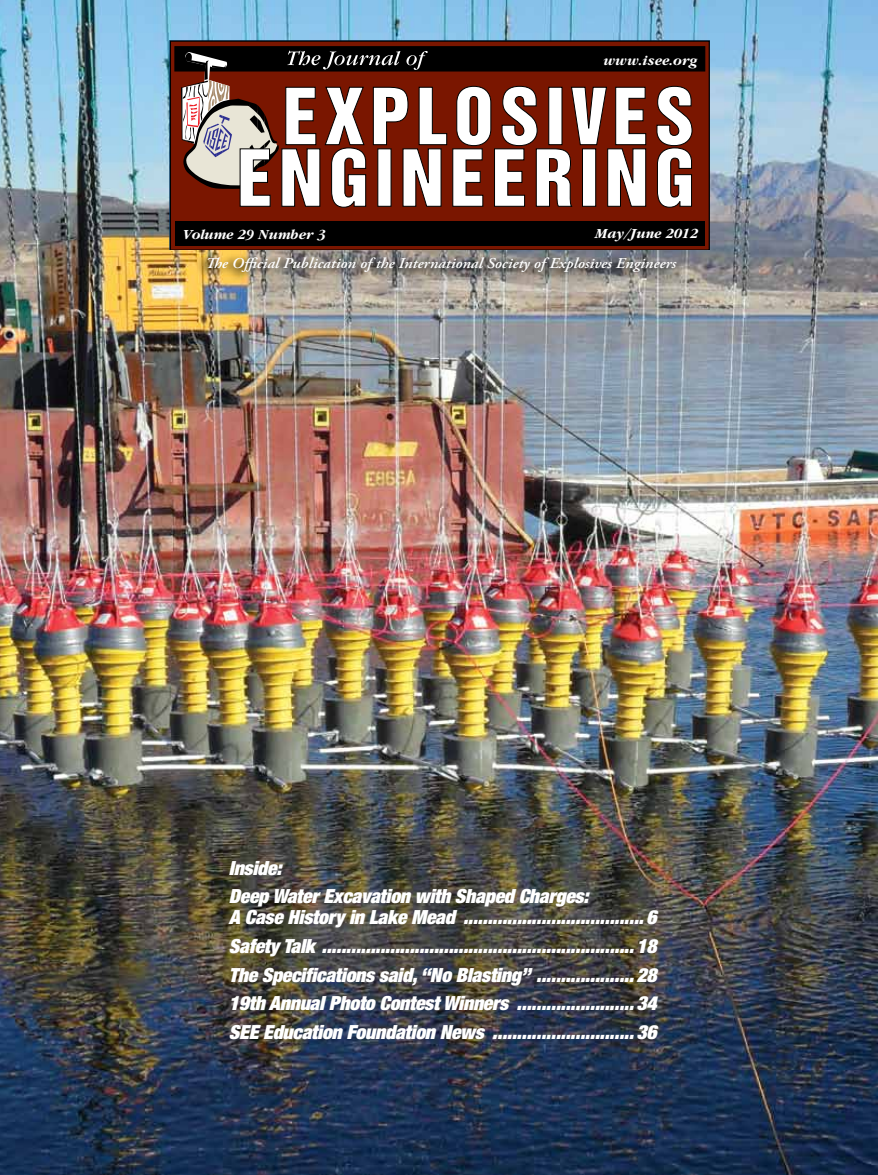
<style>
.page{position:relative;width:878px;height:1175px;background:#fff}
.page>*{position:absolute;margin:0;border:0;box-sizing:border-box;transform-origin:0 0}
.t1{font:italic 900 expanded 19.5px/28.5px "Helvetica Neue";letter-spacing:-.01em;color:#fff}
.t2{font:italic 600 15px "Adobe Garamond Pro";color:#fff;scale:1.08 1}
.t3{font:italic 700 14.55px "Garamond";color:#fff}
</style>
<div class="page">
<img style="left:0;top:0;width:878px;height:1174px">
<svg style="left:170px;top:40px;width:539px;height:210px;background:#6d1502"></svg>
<div style="left:175px;top:221px;width:529px;height:24px;background:#000"></div>
<div style="left:174px;top:46px;width:531px;height:25px;background:#000;border:1px solid #000"></div>
<svg style="left:181px;top:51px;width:465px;height:156px"></svg>
<svg style="left:656px;top:86px;width:36px;height:121px"></svg>
<img style="left:194px;top:252px;width:481px;height:29px">
<p class="t3" style="left:604px;top:53px;width:96px">www.isee.org</p>
<p class="t3" style="left:184px;top:226px;width:144px">Volume 29 Number 3</p>
<p class="t3" style="left:595px;top:225px;width:105px">May/June 2012</p>
<p class="t2" style="left:205px;top:255px;width:437px">The Official Publication of the International Society of Explosives Engineers</p>
<p class="t1" style="left:229px;top:853px;width:361px">Inside:<br>Deep Water Excavation with Shaped Charges:</p>
<p class="t1" style="left:229px;top:902px;width:429px;text-align:justify">A Case History in Lake Mead ..................................... 6<br>Safety Talk ................................................................ 18<br>The Specifications said, “No Blasting” .................... 28<br>19th Annual Photo Contest Winners ........................ 34<br>SEE Education Foundation News ............................. 36</p>
</div>
